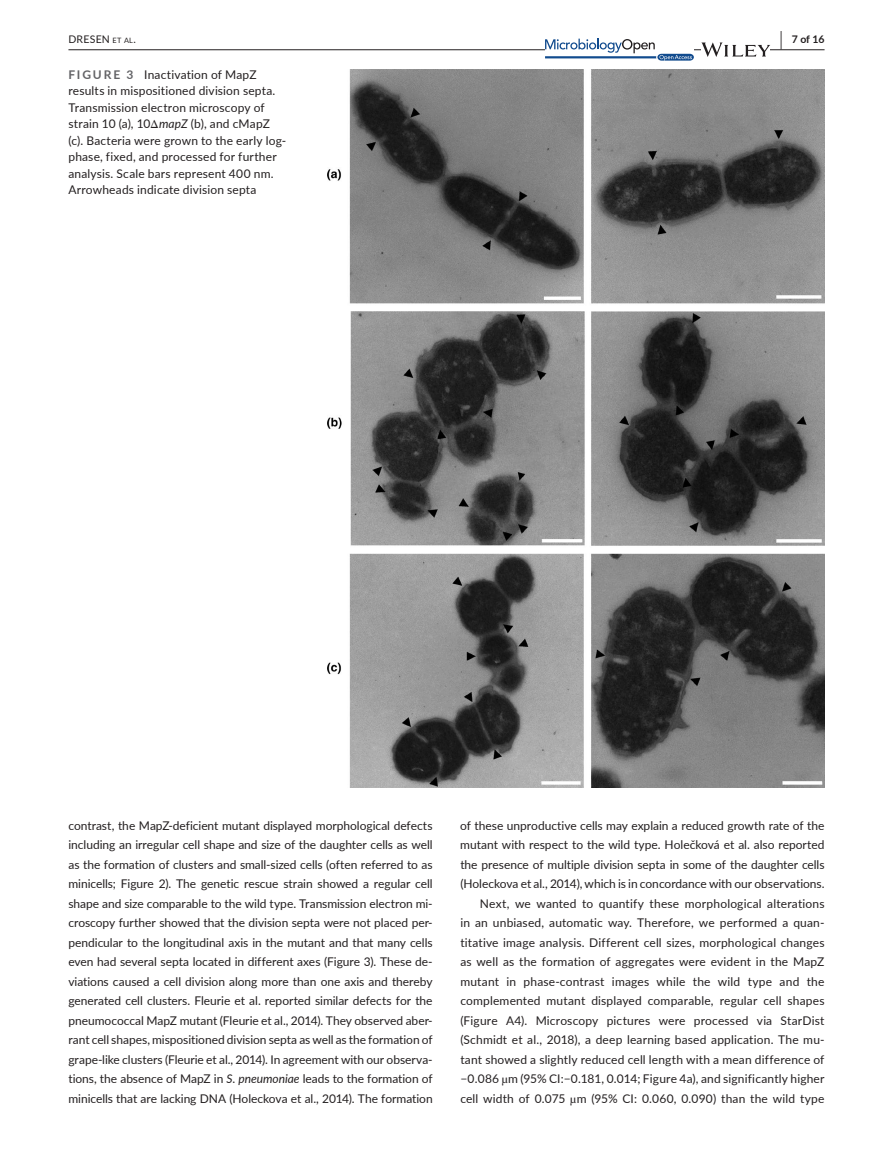
<style>
.page{position:relative;width:893px;height:1174px;background:#fff}
.page>*{position:absolute;margin:0;border:0;box-sizing:border-box;transform-origin:0 0}
.t1{font:12px/19.5px "Lato";letter-spacing:.01em;color:#231f20;text-align:justify}
.t2{font:10.5px "Lato";letter-spacing:.02em;color:#231f20}
.t3{font:700 10.5px "Lato";color:#231f20}
.s1{font-size:7.35px}
.s2{font-size:19.5px}
.s3{font-weight:700;color:#636366}
.s4{font-family:"STIX"}
.s5{font-style:italic}
</style>
<div class="page">
<hr style="left:68px;top:49px;width:756px;height:1px;background:#231f20">
<svg style="left:545px;top:39px;width:149px;height:22px"></svg>
<svg style="left:701px;top:42px;width:69px;height:15px"></svg>
<img style="left:327px;top:69px;width:497px;height:718px">
<p class="t2" style="left:68px;top:31px;width:69px">DRESEN <span class="s1">et al</span>.</p>
<p class="t3" style="left:780px;top:31px;width:46px"><span class="s2">|</span> 7 of 16</p>
<p class="t1" style="left:68px;top:66px;width:219px;line-height:16.5px;text-align:left"><span class="s3">FIGURE 3</span> Inactivation of MapZ results in mispositioned division septa.<br>Transmission electron microscopy of strain 10 (a), 10<span class="s4">Δ</span><span class="s5">mapZ</span> (b), and cMapZ (c). Bacteria were grown to the early log&shy;phase, fixed, and processed for further analysis. Scale bars represent 400 nm.<br>Arrowheads indicate division septa</p>
<p class="t1" style="left:68px;top:815px;width:366px">contrast, the MapZ-deficient mutant displayed morphological defects including an irregular cell shape and size of the daughter cells as well as the formation of clusters and small-sized cells (often referred to as minicells; Figure 2). The genetic rescue strain showed a regular cell shape and size comparable to the wild type. Transmission electron mi&shy;croscopy further showed that the division septa were not placed per&shy;pendicular to the longitudinal axis in the mutant and that many cells even had several septa located in different axes (Figure 3). These de&shy;viations caused a cell division along more than one axis and thereby generated cell clusters. Fleurie et al. reported similar defects for the pneumococcal MapZ mutant (Fleurie et al., 2014). They observed aber&shy;rant cell shapes, mispositioned division septa as well as the formation of grape-like clusters (Fleurie et al., 2014). In agreement with our observa&shy;tions, the absence of MapZ in <span class="s5">S</span>. <span class="s5">pneumoniae</span> leads to the formation of minicells that are lacking DNA (Holeckova et al., 2014). The formation</p>
<p class="t1" style="left:460px;top:815px;width:366px;text-align:right">of these unproductive cells may explain a reduced growth rate of the mutant with respect to the wild type. Holečková et al. also reported the presence of multiple division septa in some of the daughter cells (Holeckova et al., 2014), which is in concordance with our observations.<br>Next, we wanted to quantify these morphological alterations<br>in an unbiased, automatic way. Therefore, we performed a quan&shy;titative image analysis. Different cell sizes, morphological changes as well as the formation of aggregates were evident in the MapZ mutant in phase-contrast images while the wild type and the complemented mutant displayed comparable, regular cell shapes (Figure A4). Microscopy pictures were processed via StarDist (Schmidt et al., 2018), a deep learning based application. The mu&shy;tant showed a slightly reduced cell length with a mean difference of −0.086 <span class="s4">µ</span>m (95% CI:−0.181, 0.014; Figure 4a), and significantly higher cell width of 0.075 <span class="s4">µ</span>m (95% CI: 0.060, 0.090) than the wild type</p>
</div>
